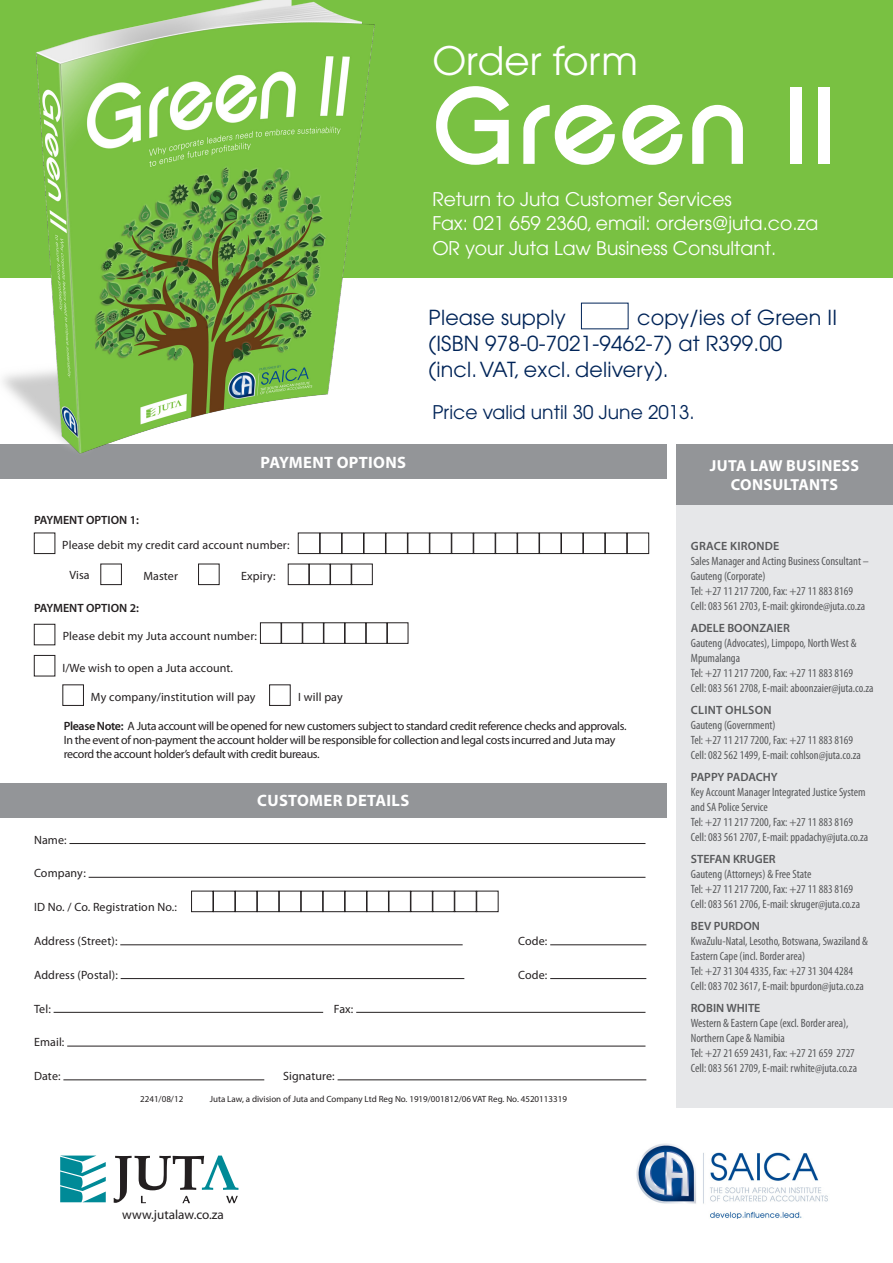
<style>
.page{position:relative;width:893px;height:1263px;background:#fff}
.page>*{position:absolute;margin:0;border:0;box-sizing:border-box;transform-origin:0 0}
.t1{font:700 112.65px "SF New Republic";color:#fff}
.t2{font:39px "Avant Garde";color:#fff}
.form_text{font:20.7px/26.2px "Avant Garde";letter-spacing:.01em;color:#002458}
.t3{font:18.75px "Avant Garde";color:#fff}
.t4{font:18.75px "Avant Garde";color:#002458}
.t5{font:700 16.5px "Myriad Pro";letter-spacing:.02em;color:#fff}
.t6{font:700 16.05px/19.2px "Myriad Pro";letter-spacing:.02em;color:#fff;text-align:center}
.t7{font:13.2px "Myriad Pro";color:#231f20}
.t8{font:condensed 12px/15px "Myriad Pro";color:#57585a}
.form_text-2{font:12px/14.4px "Myriad Pro";letter-spacing:-.03em;color:#231f20}
.form_text-3{font:12px "Myriad Pro";letter-spacing:.01em;color:#231f20}
.t9{font:600 12px "Myriad Pro";color:#231f20}
.table_text{font:9px "Myriad Pro";color:#231f20}
.s1{font-weight:600}
.s2{font-weight:600;font-stretch:normal}
</style>
<div class="page">
<div style="left:676px;top:447px;width:217px;height:786px;background:#e6e7e9"></div>
<div style="left:0;top:1108px;width:893px;height:155px;background:#fff"></div>
<svg style="left:114px;top:1155px;width:124px;height:48px"></svg>
<svg style="left:60px;top:1155px;width:46px;height:47px"></svg>
<img style="left:636px;top:1143px;width:192px;height:76px">
<div style="left:0;top:0;width:893px;height:278px;background:#79c142"></div>
<div style="left:676px;top:444px;width:217px;height:61px;background:#939598"></div>
<div style="left:0;top:444px;width:666px;height:34px;background:#939598"></div>
<div style="left:0;top:783px;width:666px;height:34px;background:#939598"></div>
<div style="left:34px;top:655px;width:21px;height:21px;border:1px solid #231f20"></div>
<div style="left:63px;top:685px;width:21px;height:21px;border:1px solid #231f20"></div>
<div style="left:269px;top:685px;width:21px;height:21px;border:1px solid #231f20"></div>
<div style="left:298px;top:533px;width:22px;height:21px;border:1px solid #231f20"></div>
<div style="left:320px;top:533px;width:22px;height:21px;border:1px solid #231f20"></div>
<div style="left:342px;top:533px;width:22px;height:21px;border:1px solid #231f20"></div>
<div style="left:364px;top:533px;width:22px;height:21px;border:1px solid #231f20"></div>
<div style="left:386px;top:533px;width:22px;height:21px;border:1px solid #231f20"></div>
<div style="left:495px;top:533px;width:22px;height:21px;border:1px solid #231f20"></div>
<div style="left:517px;top:533px;width:22px;height:21px;border:1px solid #231f20"></div>
<div style="left:539px;top:533px;width:22px;height:21px;border:1px solid #231f20"></div>
<div style="left:561px;top:533px;width:22px;height:21px;border:1px solid #231f20"></div>
<div style="left:583px;top:533px;width:22px;height:21px;border:1px solid #231f20"></div>
<div style="left:605px;top:533px;width:22px;height:21px;border:1px solid #231f20"></div>
<div style="left:627px;top:533px;width:22px;height:21px;border:1px solid #231f20"></div>
<div style="left:34px;top:533px;width:21px;height:21px;border:1px solid #231f20"></div>
<div style="left:101px;top:564px;width:21px;height:21px;border:1px solid #231f20"></div>
<div style="left:198px;top:564px;width:21px;height:21px;border:1px solid #231f20"></div>
<div style="left:288px;top:564px;width:21px;height:21px;border:1px solid #231f20"></div>
<div style="left:309px;top:564px;width:21px;height:21px;border:1px solid #231f20"></div>
<div style="left:330px;top:564px;width:21px;height:21px;border:1px solid #231f20"></div>
<div style="left:351px;top:564px;width:21px;height:21px;border:1px solid #231f20"></div>
<div style="left:34px;top:624px;width:21px;height:21px;border:1px solid #231f20"></div>
<hr style="left:69px;top:843px;width:576px;height:1px;background:#231f20">
<hr style="left:89px;top:877px;width:556px;height:1px;background:#231f20">
<hr style="left:120px;top:944px;width:343px;height:1px;background:#231f20">
<hr style="left:550px;top:944px;width:96px;height:1px;background:#231f20">
<hr style="left:121px;top:978px;width:343px;height:1px;background:#231f20">
<hr style="left:550px;top:978px;width:96px;height:1px;background:#231f20">
<hr style="left:54px;top:1012px;width:269px;height:1px;background:#231f20">
<hr style="left:356px;top:1012px;width:289px;height:1px;background:#231f20">
<hr style="left:67px;top:1046px;width:578px;height:1px;background:#231f20">
<hr style="left:63px;top:1079px;width:201px;height:1px;background:#231f20">
<hr style="left:338px;top:1079px;width:308px;height:1px;background:#231f20">
<img style="left:0;top:0;width:397px;height:540px">
<div style="left:191px;top:891px;width:22px;height:21px;border:1px solid #231f20"></div>
<div style="left:213px;top:891px;width:22px;height:21px;border:1px solid #231f20"></div>
<div style="left:235px;top:891px;width:22px;height:21px;border:1px solid #231f20"></div>
<div style="left:257px;top:891px;width:22px;height:21px;border:1px solid #231f20"></div>
<div style="left:279px;top:891px;width:22px;height:21px;border:1px solid #231f20"></div>
<div style="left:301px;top:891px;width:22px;height:21px;border:1px solid #231f20"></div>
<div style="left:323px;top:891px;width:22px;height:21px;border:1px solid #231f20"></div>
<div style="left:345px;top:891px;width:22px;height:21px;border:1px solid #231f20"></div>
<div style="left:367px;top:891px;width:22px;height:21px;border:1px solid #231f20"></div>
<div style="left:389px;top:891px;width:22px;height:21px;border:1px solid #231f20"></div>
<div style="left:433px;top:891px;width:21px;height:21px;border:1px solid #231f20"></div>
<div style="left:455px;top:891px;width:21px;height:21px;border:1px solid #231f20"></div>
<div style="left:477px;top:891px;width:21px;height:21px;border:1px solid #231f20"></div>
<p class="t2" style="left:432px;top:38px;width:207px">Order form</p>
<p class="t1" style="left:432px;top:65px;width:407px">Green II</p>
<p class="t3" style="left:432px;top:188px;width:301px">Return to Juta Customer Services</p>
<p class="t3" style="left:432px;top:212px;width:387px">Fax: 021 659 2360, email: orders@juta.co.za</p>
<p class="t3" style="left:432px;top:237px;width:346px">OR your Juta Law Business Consultant.</p>
<p class="form_text" style="left:429px;top:304px;width:410px;text-indent:209px">copy/ies of Green II (ISBN 978-0-7021-9462-7) at R399.00<br>(incl. VAT, excl. delivery).</p>
<p class="form_text" style="left:429px;top:304px;width:139px">Please supply</p>
<p class="t9" style="left:34px;top:512px;width:107px">PAYMENT OPTION 1:</p>
<p class="t5" style="left:260px;top:451px;width:147px">PAYMENT OPTIONS</p>
<p class="t4" style="left:432px;top:401px;width:264px">Price valid until 30 June 2013.</p>
<p class="t6" style="left:710px;top:455px;width:151px">JUTA LAW BUSINESS<br>CONSULTANTS</p>
<p class="form_text-3" style="left:62px;top:537px;width:229px">Please debit my credit card account number:</p>
<p class="form_text-2" style="left:70px;top:568px;width:22px">Visa</p>
<p class="form_text-2" style="left:143px;top:569px;width:36px">Master</p>
<p class="form_text-2" style="left:241px;top:568px;width:36px">Expiry:</p>
<p class="t9" style="left:34px;top:601px;width:107px">PAYMENT OPTION 2:</p>
<p class="form_text-3" style="left:63px;top:628px;width:196px">Please debit my Juta account number:</p>
<p class="form_text-3" style="left:62px;top:661px;width:172px">I/We wish to open a Juta account.</p>
<p class="form_text-3" style="left:91px;top:690px;width:166px">My company/institution will pay</p>
<p class="form_text-2" style="left:298px;top:690px;width:46px">I will pay</p>
<p class="form_text-2" style="left:64px;top:718px;width:564px"><span class="s1">Please Note:</span> A Juta account will be opened for new customers subject to standard credit reference checks and approvals.<br>In the event of non-payment the account holder will be responsible for collection and legal costs incurred and Juta may record the account holder’s default with credit bureaus.</p>
<p class="t5" style="left:257px;top:790px;width:153px">CUSTOMER DETAILS</p>
<p class="form_text-2" style="left:34px;top:832px;width:34px">Name:</p>
<p class="form_text-3" style="left:34px;top:866px;width:53px">Company:</p>
<p class="form_text-3" style="left:34px;top:900px;width:144px">ID No. / Co. Registration No.:</p>
<p class="form_text-3" style="left:34px;top:933px;width:85px">Address (Street):</p>
<p class="form_text-2" style="left:518px;top:933px;width:31px">Code:</p>
<p class="form_text-3" style="left:34px;top:967px;width:85px">Address (Postal):</p>
<p class="form_text-2" style="left:518px;top:967px;width:31px">Code:</p>
<p class="form_text-2" style="left:34px;top:1001px;width:18px">Tel:</p>
<p class="form_text-2" style="left:334px;top:1001px;width:21px">Fax:</p>
<p class="form_text-2" style="left:34px;top:1035px;width:32px">Email:</p>
<p class="form_text-2" style="left:34px;top:1068px;width:28px">Date:</p>
<p class="form_text-3" style="left:283px;top:1068px;width:53px">Signature:</p>
<p class="table_text" style="left:140px;top:1094px;width:45px">2241/08/12</p>
<p class="table_text" style="left:210px;top:1094px;width:359px">Juta Law, a division of Juta and Company Ltd Reg No. 1919/001812/06 VAT Reg. No. 4520113319</p>
<p class="t7" style="left:122px;top:1206px;width:103px">www.jutalaw.co.za</p>
<p class="t8" style="left:691px;top:538px;width:180px"><span class="s2">GRACE KIRONDE<br></span>Sales Manager and Acting Business Consultant – Gauteng (Corporate)<br>Tel: +27 11 217 7200, Fax: +27 11 883 8169<br>Cell: 083 561 2703, E-mail: gkironde@juta.co.za</p>
<p class="t8" style="left:691px;top:620px;width:184px"><span class="s2">ADELE BOONZAIER<br></span>Gauteng (Advocates), Limpopo, North West &amp;<br>Mpumalanga<br>Tel: +27 11 217 7200, Fax: +27 11 883 8169<br>Cell: 083 561 2708, E-mail: aboonzaier@juta.co.za</p>
<p class="t8" style="left:691px;top:702px;width:171px"><span class="s2">CLINT OHLSON<br></span>Gauteng (Government)<br>Tel: +27 11 217 7200, Fax: +27 11 883 8169<br>Cell: 082 562 1499, E-mail: cohlson@juta.co.za</p>
<p class="t8" style="left:691px;top:769px;width:179px"><span class="s2">PAPPY PADACHY<br></span>Key Account Manager Integrated Justice System and SA Police Service<br>Tel: +27 11 217 7200, Fax: +27 11 883 8169<br>Cell: 083 561 2707, E-mail: ppadachy@juta.co.za</p>
<p class="t8" style="left:691px;top:851px;width:171px"><span class="s2">STEFAN KRUGER<br></span>Gauteng (Attorneys) &amp; Free State<br>Tel: +27 11 217 7200, Fax: +27 11 883 8169<br>Cell: 083 561 2706, E-mail: skruger@juta.co.za</p>
<p class="t8" style="left:691px;top:918px;width:179px"><span class="s2">BEV PURDON<br></span>KwaZulu-Natal, Lesotho, Botswana, Swaziland &amp; Eastern Cape (incl. Border area)<br>Tel: +27 31 304 4335, Fax: +27 31 304 4284<br>Cell: 083 702 3617, E-mail: bpurdon@juta.co.za</p>
<p class="t8" style="left:691px;top:1000px;width:168px"><span class="s2">ROBIN WHITE<br></span>Western &amp; Eastern Cape (excl. Border area), Northern Cape &amp; Namibia<br>Tel: +27 21 659 2431, Fax: +27 21 659 2727<br>Cell: 083 561 2709, E-mail: rwhite@juta.co.za</p>
</div>
